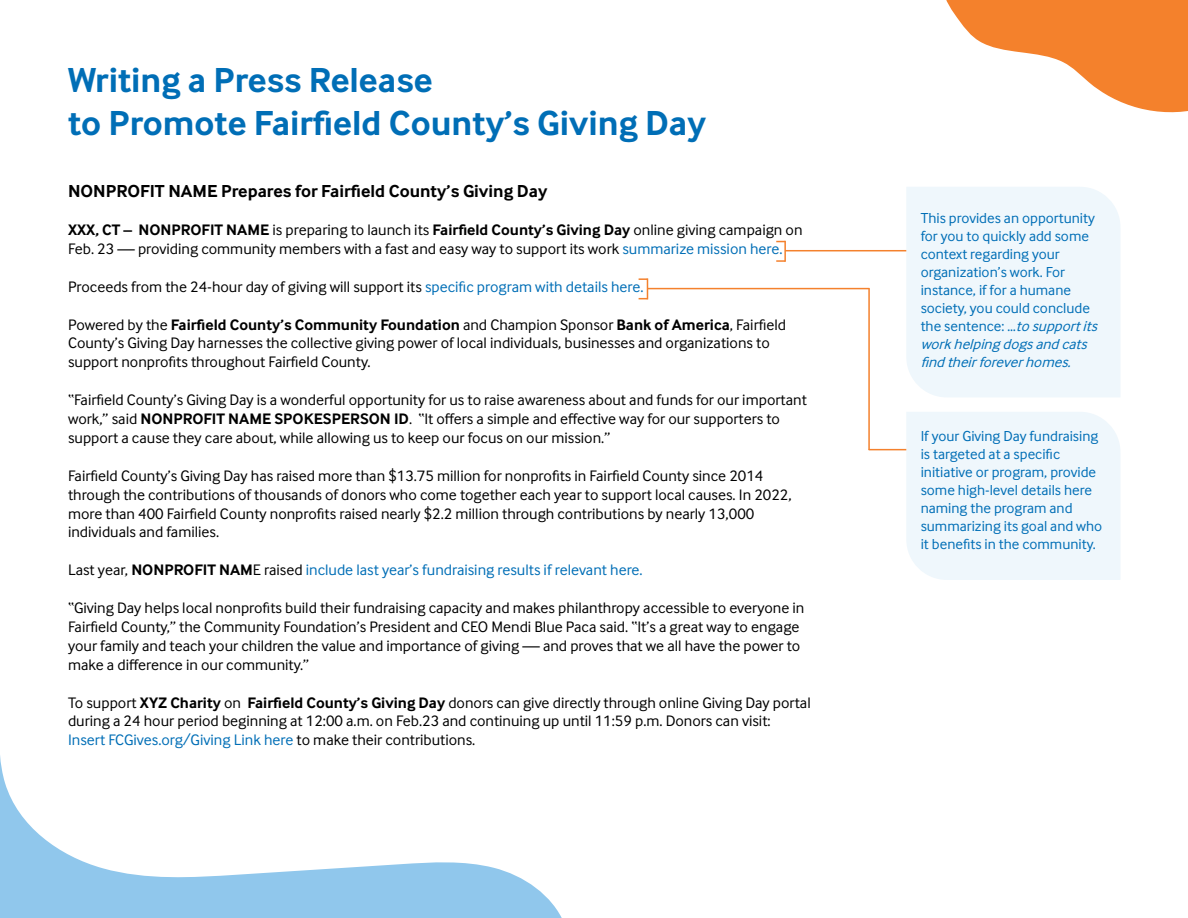
<style>
.page{position:relative;width:1188px;height:918px;background:#fff}
.page>*{position:absolute;margin:0;border:0;box-sizing:border-box;transform-origin:0 0}
.t1{font:700 36px/43.2px "Inter Face Typo";color:#006eb6}
.t2{font:700 18px "Inter Face Typo";color:#000}
.t3{font:15.75px/18.9px "Inter Face Typo";color:#000}
.t4{font:15.75px "Inter Face Typo";color:#006eb6}
.t5{font:15px/18px "Inter Face Typo";color:#006eb6}
.s1{font-weight:700}
.s2{color:#006eb6}
.s3{color:#000}
.s4{font-weight:700;color:#000}
.s5{font-style:italic}
</style>
<div class="page">
<div style="left:906px;top:412px;width:214px;height:168px;background:#eff7fc"></div>
<div style="left:906px;top:187px;width:214px;height:210px;background:#eff7fc"></div>
<svg style="left:0;top:755px;width:562px;height:163px"></svg>
<svg style="left:946px;top:0;width:242px;height:113px"></svg>
<hr style="left:785px;top:250px;width:121px;height:1px;background:#f4812d">
<hr style="left:647px;top:288px;width:222px;height:1px;background:#f4812d">
<hr style="left:868px;top:288px;width:2px;height:162px;background:#f4812d">
<hr style="left:869px;top:449px;width:37px;height:1px;background:#f4812d">
<hr style="left:784px;top:241px;width:2px;height:21px;background:#f4812d">
<svg style="left:776px;top:260px;width:9px;height:2px"></svg>
<svg style="left:639px;top:278px;width:9px;height:21px"></svg>
<p class="t1" style="left:68px;top:58px;width:639px">Writing a Press Release<br>to Promote Fairfield County’s Giving Day</p>
<p class="t2" style="left:68px;top:181px;width:481px">NONPROFIT NAME Prepares for Fairfield County’s Giving Day</p>
<p class="t3" style="left:68px;top:220px;width:736px"><span class="s1">XXX, CT – NONPROFIT NAME</span> is preparing to launch its <span class="s1">Fairfield County’s Giving Day</span> online giving campaign on<br>Feb. 23 — providing community members with a fast and easy way to support its work <span class="s2">summarize mission here.</span></p>
<p class="t3" style="left:68px;top:277px;width:577px">Proceeds from the 24-hour day of giving will support its <span class="s2">specific program with details here.</span></p>
<p class="t3" style="left:68px;top:315px;width:720px">Powered by the <span class="s1">Fairfield County’s Community Foundation</span> and Champion Sponsor <span class="s1">Bank of America</span>, Fairfield<br>County’s Giving Day harnesses the collective giving power of local individuals, businesses and organizations to support nonprofits throughout Fairfield County.</p>
<p class="t3" style="left:68px;top:390px;width:740px">“Fairfield County’s Giving Day is a wonderful opportunity for us to raise awareness about and funds for our important work,” said <span class="s1">NONPROFIT NAME SPOKESPERSON ID</span>. “It offers a simple and effective way for our supporters to support a cause they care about, while allowing us to keep our focus on our mission.”</p>
<p class="t3" style="left:68px;top:466px;width:725px">Fairfield County’s Giving Day has raised more than $13.75 million for nonprofits in Fairfield County since 2014 through the contributions of thousands of donors who come together each year to support local causes. In 2022, more than 400 Fairfield County nonprofits raised nearly $2.2 million through contributions by nearly 13,000 individuals and families.</p>
<p class="t4" style="left:68px;top:561px;width:576px"><span class="s3">Last year,</span> <span class="s4">NONPROFIT NAM</span><span class="s3">E raised</span> include last year’s fundraising results if relevant here.</p>
<p class="t3" style="left:68px;top:598px;width:738px">“Giving Day helps local nonprofits build their fundraising capacity and makes philanthropy accessible to everyone in Fairfield County,” the Community Foundation’s President and CEO Mendi Blue Paca said. “It’s a great way to engage your family and teach your children the value and importance of giving — and proves that we all have the power to make a difference in our community.”</p>
<p class="t3" style="left:68px;top:693px;width:744px">To support <span class="s1">XYZ Charity</span> on <span class="s1">Fairfield County’s Giving Day</span> donors can give directly through online Giving Day portal during a 24 hour period beginning at 12:00 a.m. on Feb.23 and continuing up until 11:59 p.m. Donors can visit:<br><span class="s2">Insert FCGives.org/Giving Link here</span> to make their contributions.</p>
<p class="t5" style="left:921px;top:209px;width:182px">This provides an opportunity for you to quickly add some context regarding your organization’s work. For instance, if for a humane society, you could conclude the sentence: …<span class="s5">tosupportits workhelpingdogsandcats findtheirforeverhomes.</span></p>
<p class="t5" style="left:921px;top:427px;width:183px">If your Giving Day fundraising is targeted at a specific initiative or program, provide some high-level details here naming the program and summarizing its goal and who it benefits in the community.</p>
</div>
